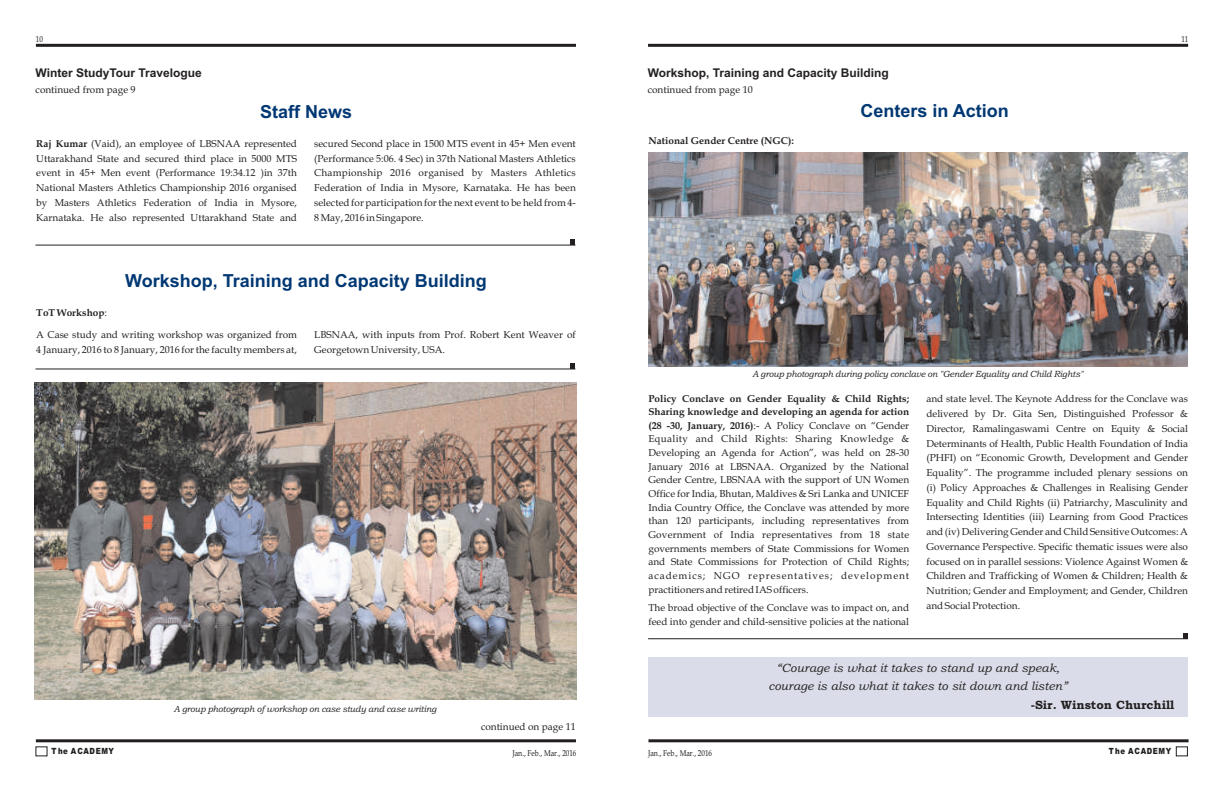
<style>
.page{position:relative;width:1224px;height:792px;background:#fff}
.page>*{position:absolute;margin:0;border:0;box-sizing:border-box;transform-origin:0 0}
.t1{font:700 18px "Arial";color:#013874}
.t2{font:italic 12px/17.4px "Bookman Old Style";color:#231f20;text-align:center}
.t3{font:700 12px "Arial";color:#231f20}
.t4{font:12px "Bookman Old Style";color:#231f20}
.t5{font:10px/14.8px "Book Antiqua";color:#231f20;text-align:justify}
.t6{font:700 10px "Book Antiqua";color:#231f20}
.t7{font:italic 9px "Bookman Old Style";letter-spacing:-.015em;color:#231f20}
.t8{font:8.5px "Book Antiqua";color:#231f20;scale:.83 1}
.t9{font:900 8.5px "Arial";letter-spacing:.085em;color:#231f20;scale:.83 1}
.s1{font-weight:700}
.s2{font-weight:400}
</style>
<div class="page">
<div style="left:648px;top:657px;width:540px;height:59px;background:#dadde9"></div>
<hr style="left:35px;top:245px;width:540px;height:1px;background:#231f20">
<svg style="left:570px;top:240px;width:5px;height:5px"></svg>
<hr style="left:35px;top:369px;width:540px;height:1px;background:#231f20">
<svg style="left:570px;top:364px;width:5px;height:5px"></svg>
<div style="left:1176px;top:746px;width:12px;height:10px;border:1px solid #231f20"></div>
<hr style="left:36px;top:739px;width:540px;height:3px;background:#231f20">
<hr style="left:648px;top:739px;width:541px;height:3px;background:#231f20">
<hr style="left:648px;top:44px;width:540px;height:3px;background:#231f20">
<hr style="left:36px;top:44px;width:540px;height:3px;background:#231f20">
<hr style="left:648px;top:638px;width:540px;height:1px;background:#231f20">
<svg style="left:1183px;top:634px;width:5px;height:4px"></svg>
<img style="left:35px;top:382px;width:541px;height:318px">
<img style="left:648px;top:153px;width:540px;height:214px">
<p class="t8" style="left:36px;top:36px;width:10px">10</p>
<p class="t8" style="left:1181px;top:36px;width:10px">11</p>
<p class="t3" style="left:36px;top:68px;width:168px">Winter StudyTour Travelogue</p>
<p class="t5" style="left:36px;top:84px;width:102px">continued from page 9</p>
<p class="t3" style="left:648px;top:68px;width:243px">Workshop, Training and Capacity Building</p>
<p class="t5" style="left:648px;top:84px;width:107px">continued from page 10</p>
<h1 class="t1" style="left:260px;top:105px;width:94px">Staff News</h1>
<p class="t5" style="left:314px;top:137px;width:263px">secured Second place in 1500 MTS event in 45+ Men event (Performance 5:06. 4 Sec) in 37th National Masters Athletics Championship 2016 organised by Masters Athletics Federation of India in Mysore, Karnataka. He has been selected for participation for the next event to be held from 4- 8 May, 2016 in Singapore.</p>
<p class="t5" style="left:36px;top:137px;width:262px"><span class="s1">Raj Kumar</span> (Vaid), an employee of LBSNAA represented Uttarakhand State and secured third place in 5000 MTS event in 45+ Men event (Performance 19:34.12 )in 37th National Masters Athletics Championship 2016 organised by Masters Athletics Federation of India in Mysore, Karnataka. He also represented Uttarakhand State and</p>
<h1 class="t1" style="left:125px;top:274px;width:363px">Workshop, Training and Capacity Building</h1>
<p class="t6" style="left:36px;top:308px;width:72px">ToT Workshop<span class="s2">:</span></p>
<p class="t5" style="left:36px;top:328px;width:262px">A Case study and writing workshop was organized from<br>4 January, 2016 to 8 January, 2016 for the faculty members at,</p>
<p class="t5" style="left:314px;top:329px;width:263px">LBSNAA, with inputs from Prof. Robert Kent Weaver of<br>Georgetown University, USA.</p>
<p class="t7" style="left:174px;top:706px;width:264px">A group photograph of workshop on case study and case writing</p>
<p class="t5" style="left:481px;top:720px;width:96px">continued on page 11</p>
<p class="t6" style="left:649px;top:137px;width:147px">National Gender Centre (NGC):</p>
<h1 class="t1" style="left:860px;top:104px;width:150px">Centers in Action</h1>
<p class="t7" style="left:752px;top:371px;width:332px">A group photograph during policy conclave on "Gender Equality and Child Rights"</p>
<p class="t5" style="left:648px;top:393px;width:262px;line-height:13.6px"><span class="s1">Policy Conclave on Gender Equality &amp; Child Rights; Sharing knowledge and developing an agenda for action (28 -30, January, 2016)</span>:- A Policy Conclave on “Gender Equality and Child Rights: Sharing Knowledge &amp; Developing an Agenda for Action”, was held on 28-30<br>January 2016 at LBSNAA. Organized by the National Gender Centre, LBSNAA with the support of UN Women Office for India, Bhutan, Maldives &amp; Sri Lanka and UNICEF India Country Office, the Conclave was attended by more than 120 participants, including representatives from Government of India representatives from 18 state governments members of State Commissions for Women and State Commissions for Protection of Child Rights; academics; NGO representatives; development practitioners and retired IAS officers.</p>
<p class="t5" style="left:648px;top:601px;width:262px">The broad objective of the Conclave was to impact on, and feed into gender and child-sensitive policies at the national</p>
<p class="t5" style="left:926px;top:393px;width:263px">and state level. The Keynote Address for the Conclave was delivered by Dr. Gita Sen, Distinguished Professor &amp; Director, Ramalingaswami Centre on Equity &amp; Social Determinants of Health, Public Health Foundation of India (PHFI) on “Economic Growth, Development and Gender Equality”. The programme included plenary sessions on (i) Policy Approaches &amp; Challenges in Realising Gender Equality and Child Rights (ii) Patriarchy, Masculinity and Intersecting Identities (iii) Learning from Good Practices and (iv) Delivering Gender and Child Sensitive Outcomes: A Governance Perspective. Specific thematic issues were also focused on in parallel sessions: Violence Against Women &amp; Children and Trafficking of Women &amp; Children; Health &amp; Nutrition; Gender and Employment; and Gender, Children and Social Protection.</p>
<p class="t2" style="left:769px;top:661px;width:301px">“Courage is what it takes to stand up and speak, courage is also what it takes to sit down and listen”</p>
<p class="t4" style="left:1031px;top:701px;width:145px">-Sir. Winston Churchill</p>
<p class="t9" style="left:52px;top:748px;width:77px">The ACADEMY</p>
<p class="t9" style="left:1109px;top:748px;width:77px">T he ACADEMY</p>
<p class="t8" style="left:512px;top:750px;width:79px">Jan., Feb., Mar., 2016</p>
<p class="t8" style="left:648px;top:750px;width:79px">Jan., Feb., Mar., 2016</p>
</div>
